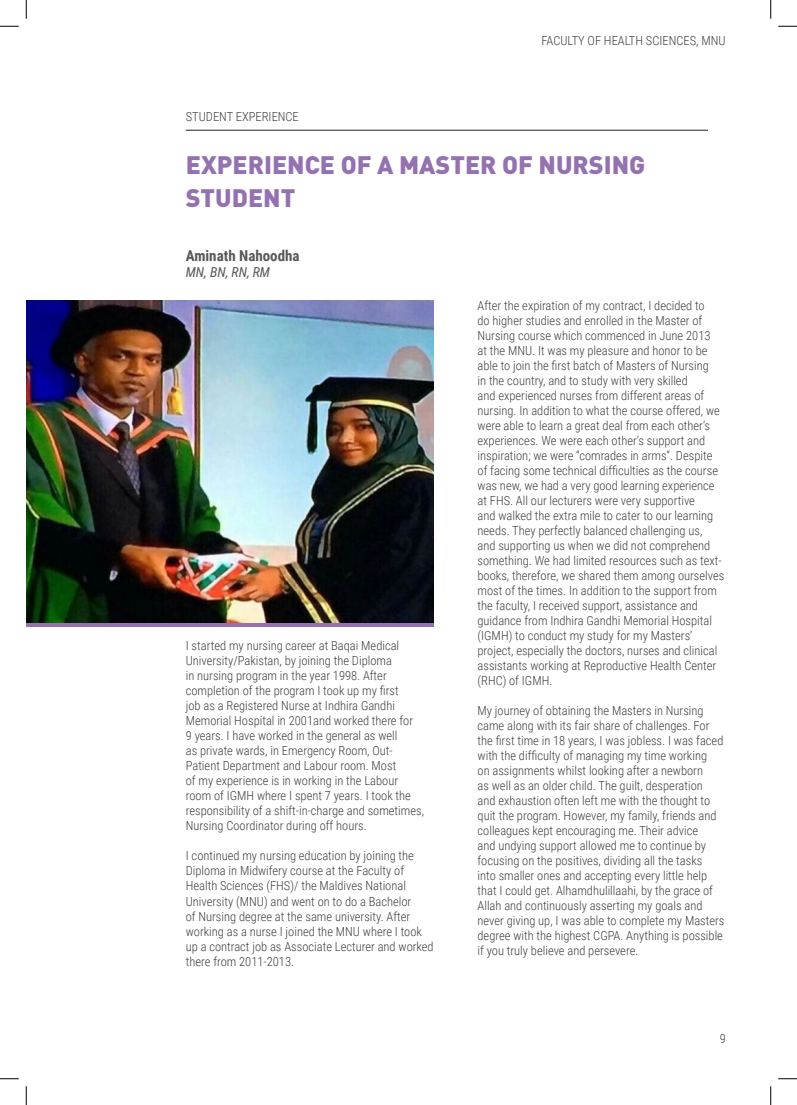
<style>
.page{position:relative;width:797px;height:1105px;background:#fff}
.page>*{position:absolute;margin:0;border:0;box-sizing:border-box;transform-origin:0 0}
.t1{font:900 25px/32.5px "DIN";color:#9471b1}
.t2{font:700 15px "Roboto Condensed";color:#57585a}
.t3{font:italic 13.75px "Roboto Condensed";color:#57585a}
.t4{font:300 12.5px/15px "Roboto Condensed";color:#3e3e3f}
</style>
<div class="page">
<hr style="left:186px;top:130px;width:522px;height:1px;background:#231f20">
<img style="left:26px;top:301px;width:408px;height:322px">
<hr style="left:26px;top:623px;width:408px;height:4px;background:#9471b1">
<svg style="left:0;top:25px;width:19px;height:2px"></svg>
<svg style="left:778px;top:25px;width:19px;height:2px"></svg>
<svg style="left:0;top:1078px;width:19px;height:1px"></svg>
<svg style="left:778px;top:1078px;width:19px;height:1px"></svg>
<svg style="left:25px;top:0;width:2px;height:19px"></svg>
<svg style="left:25px;top:1086px;width:2px;height:19px"></svg>
<svg style="left:770px;top:0;width:1px;height:19px"></svg>
<svg style="left:770px;top:1086px;width:1px;height:19px"></svg>
<p class="t4" style="left:186px;top:108px;width:115px">STUDENT EXPERIENCE</p>
<p class="t4" style="left:541px;top:32px;width:185px">FACULTY OF HEALTH SCIENCES, MNU</p>
<h1 class="t1" style="left:186px;top:148px;width:461px">EXPERIENCE OF A MASTER OF NURSING<br>STUDENT</h1>
<p class="t2" style="left:186px;top:245px;width:115px">Aminath Nahoodha</p>
<p class="t3" style="left:186px;top:263px;width:86px">MN, BN, RN, RM</p>
<p class="t4" style="left:186px;top:638px;width:240px">I started my nursing career at Baqai Medical University/Pakistan, by joining the Diploma<br>in nursing program in the year 1998. After completion of the program I took up my first<br>job as a Registered Nurse at Indhira Gandhi Memorial Hospital in 2001and worked there for<br>9 years. I have worked in the general as well<br>as private wards, in Emergency Room, Out-Patient Department and Labour room. Most<br>of my experience is in working in the Labour room of IGMH where I spent 7 years. I took the responsibility of a shift-in-charge and sometimes, Nursing Coordinator during off hours.</p>
<p class="t4" style="left:186px;top:848px;width:249px">I continued my nursing education by joining the Diploma in Midwifery course at the Faculty of Health Sciences (FHS)/ the Maldives National University (MNU) and went on to do a Bachelor<br>of Nursing degree at the same university. After working as a nurse I joined the MNU where I took up a contract job as Associate Lecturer and worked there from 2011-2013.</p>
<p class="t4" style="left:477px;top:298px;width:248px">After the expiration of my contract, I decided to<br>do higher studies and enrolled in the Master of Nursing course which commenced in June 2013<br>at the MNU. It was my pleasure and honor to be able to join the first batch of Masters of Nursing<br>in the country, and to study with very skilled<br>and experienced nurses from different areas of nursing. In addition to what the course offered, we were able to learn a great deal from each other’s experiences. We were each other’s support and inspiration; we were “comrades in arms”. Despite of facing some technical difficulties as the course was new, we had a very good learning experience at FHS. All our lecturers were very supportive<br>and walked the extra mile to cater to our learning needs. They perfectly balanced challenging us,<br>and supporting us when we did not comprehend something. We had limited resources such as text&shy;books, therefore, we shared them among ourselves most of the times. In addition to the support from the faculty, I received support, assistance and guidance from Indhira Gandhi Memorial Hospital (IGMH) to conduct my study for my Masters’ project, especially the doctors, nurses and clinical assistants working at Reproductive Health Center (RHC) of IGMH.</p>
<p class="t4" style="left:477px;top:703px;width:248px">My journey of obtaining the Masters in Nursing came along with its fair share of challenges. For the first time in 18 years, I was jobless. I was faced with the difficulty of managing my time working<br>on assignments whilst looking after a newborn<br>as well as an older child. The guilt, desperation<br>and exhaustion often left me with the thought to quit the program. However, my family, friends and colleagues kept encouraging me. Their advice<br>and undying support allowed me to continue by focusing on the positives, dividing all the tasks<br>into smaller ones and accepting every little help that I could get. Alhamdhulillaahi, by the grace of Allah and continuously asserting my goals and never giving up, I was able to complete my Masters degree with the highest CGPA. Anything is possible if you truly believe and persevere.</p>
<p class="t4" style="left:719px;top:1031px;width:8px">9</p>
</div>
